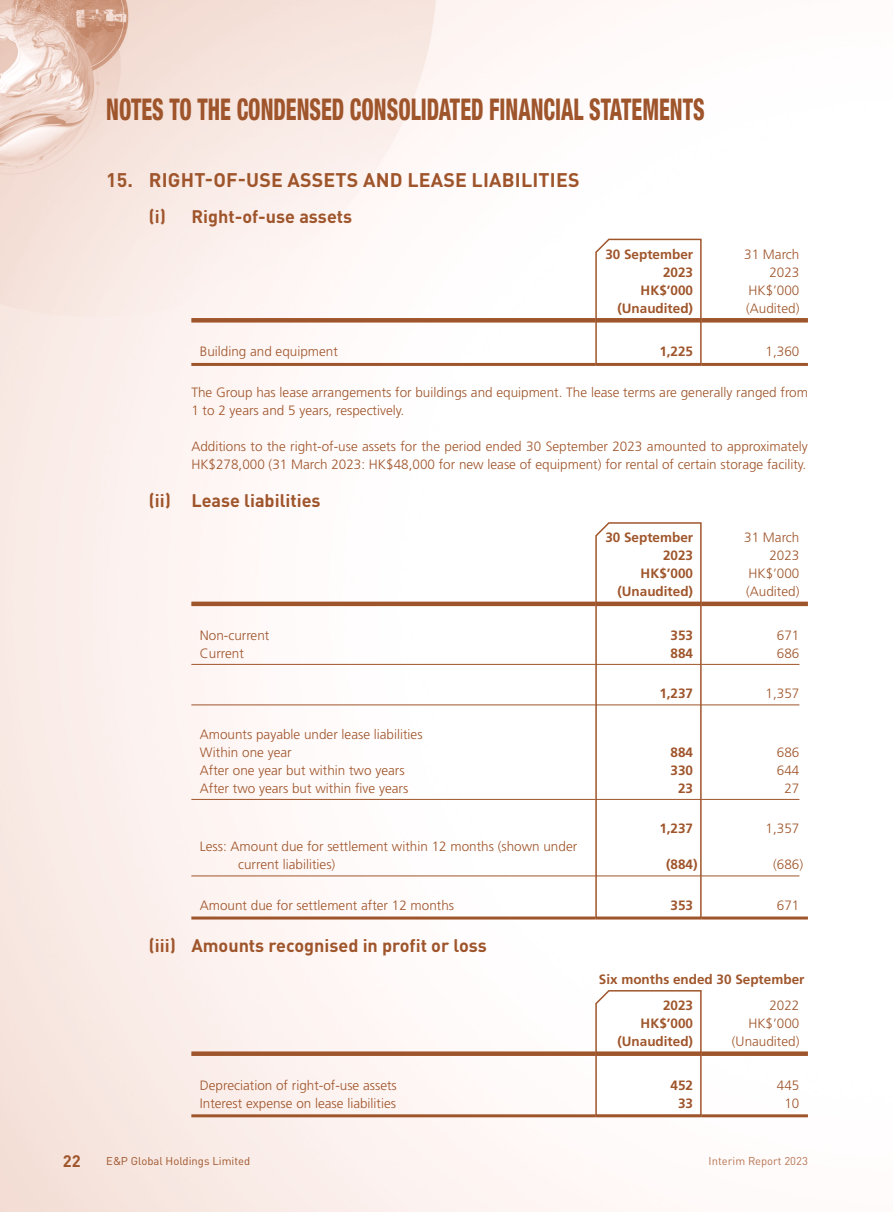
<style>
.page{position:relative;width:893px;height:1212px;background:#fff}
.page>*{position:absolute;margin:0;border:0;box-sizing:border-box;transform-origin:0 0}
.t1{font:800 condensed 30px "Helvetica Neue LT Std";color:#9f552b;scale:.72 1}
.t2{font:700 19.5px "DINOT";letter-spacing:.01em;color:#9f552b}
.t3{font:700 18px "DINOT";color:#9f552b}
.t4{font:700 16.5px "DINOT";color:#9f552b}
.t5{font:300 13.5px/18px "Frutiger LT Std";color:#9f552b}
.t6{font:700 13.5px/18px "Frutiger LT Std";color:#9f552b;text-align:right}
.t7{font:11.25px "DINOT";color:#9f552b}
.t8{font:11.25px "DINOT";color:#b77552}
</style>
<div class="page">
<img style="left:0;top:0;width:808px;height:1212px">
<svg style="left:595px;top:238px;width:107px;height:125px"></svg>
<div style="left:191px;top:318px;width:404px;height:5px;background:#9f552b"></div>
<div style="left:595px;top:318px;width:107px;height:5px;background:#9f552b"></div>
<div style="left:702px;top:318px;width:106px;height:5px;background:#9f552b"></div>
<hr style="left:191px;top:363px;width:404px;height:3px;background:#9f552b">
<hr style="left:595px;top:363px;width:107px;height:3px;background:#9f552b">
<hr style="left:702px;top:363px;width:106px;height:3px;background:#9f552b">
<svg style="left:595px;top:521px;width:107px;height:395px"></svg>
<hr style="left:191px;top:602px;width:404px;height:4px;background:#9f552b">
<hr style="left:595px;top:602px;width:107px;height:4px;background:#9f552b">
<hr style="left:702px;top:602px;width:106px;height:4px;background:#9f552b">
<hr style="left:191px;top:664px;width:404px;height:1px;background:#9f552b">
<hr style="left:595px;top:664px;width:107px;height:1px;background:#9f552b">
<hr style="left:702px;top:664px;width:97px;height:1px;background:#9f552b">
<hr style="left:191px;top:705px;width:404px;height:1px;background:#9f552b">
<hr style="left:595px;top:705px;width:107px;height:1px;background:#9f552b">
<hr style="left:702px;top:705px;width:97px;height:1px;background:#9f552b">
<hr style="left:191px;top:799px;width:404px;height:1px;background:#9f552b">
<hr style="left:595px;top:799px;width:107px;height:1px;background:#9f552b">
<hr style="left:702px;top:799px;width:97px;height:1px;background:#9f552b">
<hr style="left:191px;top:876px;width:404px;height:1px;background:#9f552b">
<hr style="left:595px;top:876px;width:107px;height:1px;background:#9f552b">
<hr style="left:702px;top:876px;width:97px;height:1px;background:#9f552b">
<hr style="left:191px;top:916px;width:404px;height:3px;background:#9f552b">
<hr style="left:595px;top:916px;width:107px;height:3px;background:#9f552b">
<hr style="left:702px;top:916px;width:106px;height:3px;background:#9f552b">
<svg style="left:595px;top:989px;width:107px;height:125px"></svg>
<div style="left:191px;top:1051px;width:404px;height:5px;background:#9f552b"></div>
<div style="left:595px;top:1051px;width:107px;height:5px;background:#9f552b"></div>
<div style="left:702px;top:1051px;width:106px;height:5px;background:#9f552b"></div>
<hr style="left:191px;top:1114px;width:404px;height:3px;background:#9f552b">
<hr style="left:595px;top:1114px;width:107px;height:3px;background:#9f552b">
<hr style="left:702px;top:1114px;width:106px;height:3px;background:#9f552b">
<h1 class="t1" style="left:106px;top:91px;width:833px">NOTES TO THE CONDENSED CONSOLIDATED FINANCIAL STATEMENTS</h1>
<h2 class="t2" style="left:106px;top:165px;width:475px">15. RIGHT-OF-USE ASSETS AND LEASE LIABILITIES</h2>
<h3 class="t3" style="left:149px;top:203px;width:205px">(i) Right-of-use assets</h3>
<p class="t6" style="left:605px;top:245px;width:89px">30 September<br>2023</p>
<p class="t5" style="left:744px;top:245px;width:57px;text-align:right">31 March<br>2023</p>
<p class="t6" style="left:641px;top:281px;width:54px">HK$’000</p>
<p class="t5" style="left:748px;top:281px;width:53px">HK$’000</p>
<p class="t6" style="left:617px;top:299px;width:77px">(Unaudited)</p>
<p class="t5" style="left:746px;top:299px;width:55px">(Audited)</p>
<p class="t5" style="left:200px;top:343px;width:140px">Building and equipment</p>
<p class="t6" style="left:659px;top:343px;width:35px">1,225</p>
<p class="t5" style="left:766px;top:343px;width:35px">1,360</p>
<p class="t5" style="left:191px;top:384px;width:618px">The Group has lease arrangements for buildings and equipment. The lease terms are generally ranged from<br>1 to 2 years and 5 years, respectively.</p>
<p class="t5" style="left:191px;top:438px;width:618px">Additions to the right-of-use assets for the period ended 30 September 2023 amounted to approximately<br>HK$278,000 (31 March 2023: HK$48,000 for new lease of equipment) for rental of certain storage facility.</p>
<h3 class="t3" style="left:149px;top:486px;width:173px">(ii) Lease liabilities</h3>
<p class="t6" style="left:605px;top:529px;width:89px">30 September<br>2023</p>
<p class="t5" style="left:744px;top:529px;width:57px;text-align:right">31 March<br>2023</p>
<p class="t6" style="left:641px;top:565px;width:54px">HK$’000</p>
<p class="t5" style="left:748px;top:565px;width:53px">HK$’000</p>
<p class="t6" style="left:617px;top:583px;width:77px">(Unaudited)</p>
<p class="t5" style="left:746px;top:583px;width:55px">(Audited)</p>
<p class="t5" style="left:200px;top:626px;width:71px">Non-current</p>
<p class="t6" style="left:671px;top:626px;width:24px">353</p>
<p class="t5" style="left:777px;top:626px;width:24px">671</p>
<p class="t5" style="left:200px;top:644px;width:46px">Current</p>
<p class="t6" style="left:671px;top:644px;width:24px">884</p>
<p class="t5" style="left:777px;top:644px;width:24px">686</p>
<p class="t6" style="left:659px;top:685px;width:35px">1,237</p>
<p class="t5" style="left:766px;top:685px;width:35px">1,357</p>
<p class="t5" style="left:200px;top:725px;width:224px">Amounts payable under lease liabilities<br>Within one year</p>
<p class="t6" style="left:671px;top:743px;width:24px">884</p>
<p class="t5" style="left:777px;top:743px;width:24px">686</p>
<p class="t5" style="left:200px;top:761px;width:206px">After one year but within two years</p>
<p class="t6" style="left:671px;top:761px;width:24px">330</p>
<p class="t5" style="left:777px;top:761px;width:24px">644</p>
<p class="t5" style="left:200px;top:779px;width:210px">After two years but within five years</p>
<p class="t6" style="left:678px;top:779px;width:17px">23</p>
<p class="t5" style="left:784px;top:779px;width:17px">27</p>
<p class="t6" style="left:659px;top:820px;width:35px">1,237</p>
<p class="t5" style="left:766px;top:820px;width:35px">1,357</p>
<p class="t5" style="left:238px;top:838px;width:341px;text-indent:-38px">Less: Amount due for settlement within 12 months (shown under current liabilities)</p>
<p class="t6" style="left:666px;top:856px;width:33px">(884)</p>
<p class="t5" style="left:773px;top:856px;width:32px">(686)</p>
<p class="t5" style="left:200px;top:896px;width:256px">Amount due for settlement after 12 months</p>
<p class="t6" style="left:671px;top:896px;width:24px">353</p>
<p class="t5" style="left:777px;top:896px;width:24px">671</p>
<h3 class="t3" style="left:149px;top:932px;width:340px">(iii) Amounts recognised in profit or loss</h3>
<p class="t6" style="left:663px;top:965px;width:143px;line-height:26.7px;text-align:left;text-indent:-64px">Six months ended 30 September<br>2023</p>
<p class="t5" style="left:769px;top:997px;width:32px">2022</p>
<p class="t6" style="left:641px;top:1014px;width:54px">HK$’000</p>
<p class="t5" style="left:748px;top:1015px;width:53px">HK$’000</p>
<p class="t6" style="left:617px;top:1032px;width:77px">(Unaudited)</p>
<p class="t5" style="left:732px;top:1033px;width:69px">(Unaudited)</p>
<p class="t5" style="left:200px;top:1076px;width:199px">Depreciation of right-of-use assets</p>
<p class="t6" style="left:671px;top:1076px;width:24px">452</p>
<p class="t5" style="left:777px;top:1076px;width:24px">445</p>
<p class="t5" style="left:200px;top:1094px;width:198px">Interest expense on lease liabilities</p>
<p class="t6" style="left:678px;top:1094px;width:17px">33</p>
<p class="t5" style="left:784px;top:1094px;width:17px">10</p>
<p class="t4" style="left:63px;top:1148px;width:19px">22</p>
<p class="t7" style="left:106px;top:1153px;width:145px">E&amp;P Global Holdings Limited</p>
<p class="t8" style="left:709px;top:1153px;width:101px">Interim Report 2023</p>
</div>
